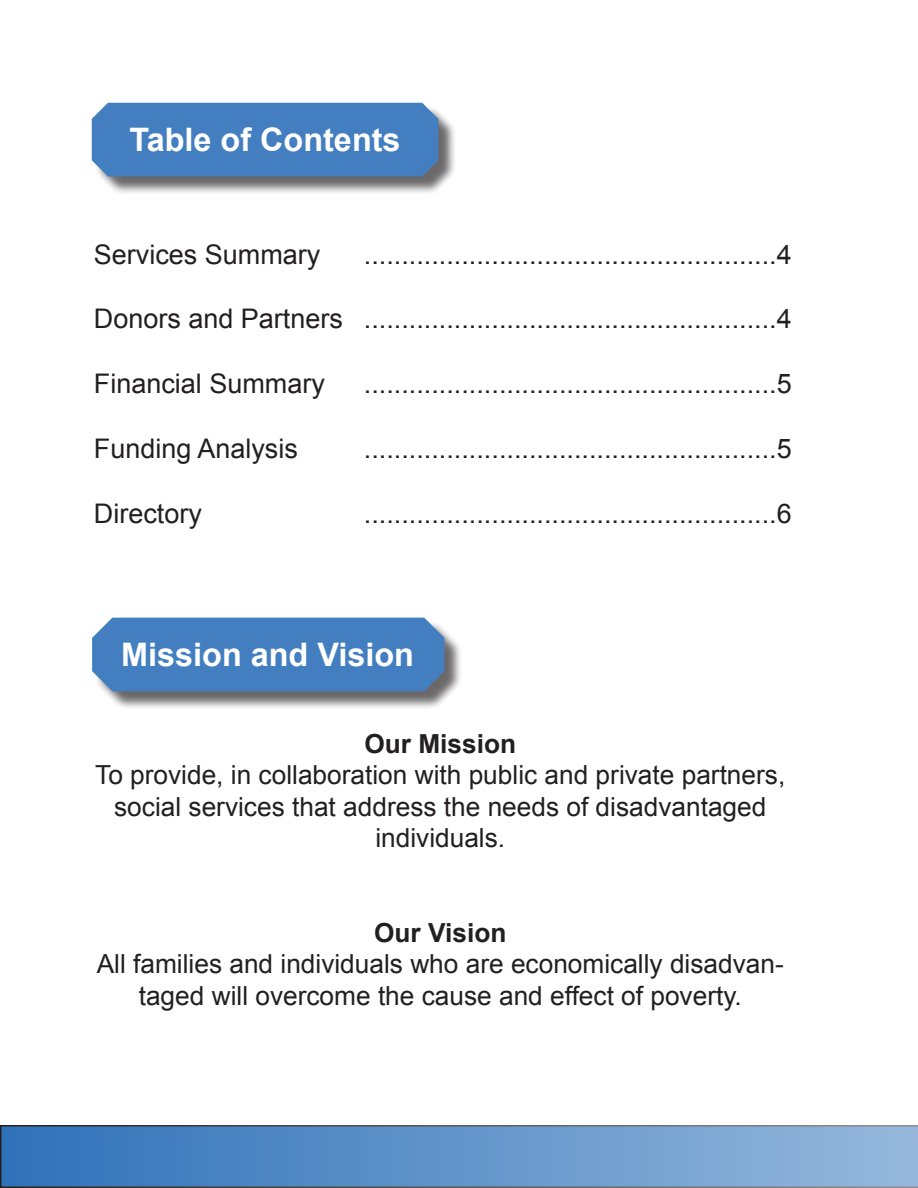
<style>
.page{position:relative;width:918px;height:1188px;background:#fff}
.page>*{position:absolute;margin:0;border:0;box-sizing:border-box;transform-origin:0 0}
.t1{font:700 32.4px "Arial";color:#fff}
._01_Heading{font:27px "Arial";color:#231f20}
._01_Heading-2{font:26.25px/31.5px "Arial";color:#231f20;text-align:center}
._01_Heading-3{font:700 26.25px "Arial";color:#231f20}
</style>
<div class="page">
<svg style="left:0;top:1125px;width:918px;height:63px;background:#6291c4"></svg>
<div style="left:94px;top:620px;width:369px;height:90px;background:#231f20;opacity:.75"></div>
<div style="left:92px;top:618px;width:352px;height:73px;background:#437fc0"></div>
<div style="left:94px;top:105px;width:363px;height:90px;background:#231f20;opacity:.75"></div>
<div style="left:92px;top:103px;width:346px;height:73px;background:#437fc0"></div>
<p class="t1" style="left:129px;top:118px;width:273px">Table of Contents</p>
<p class="_01_Heading" style="left:94px;top:236px;width:228px">Services Summary</p>
<p class="_01_Heading" style="left:364px;top:236px;width:429px">.......................................................4</p>
<p class="_01_Heading" style="left:94px;top:301px;width:699px">Donors and Partners .......................................................4</p>
<p class="_01_Heading" style="left:94px;top:366px;width:233px">Financial Summary</p>
<p class="_01_Heading" style="left:364px;top:366px;width:429px">.......................................................5</p>
<p class="_01_Heading" style="left:94px;top:431px;width:206px">Funding Analysis</p>
<p class="_01_Heading" style="left:364px;top:431px;width:429px">.......................................................5</p>
<p class="_01_Heading" style="left:94px;top:496px;width:109px">Directory</p>
<p class="_01_Heading" style="left:364px;top:496px;width:429px">.......................................................6</p>
<p class="t1" style="left:121px;top:633px;width:294px">Mission and Vision</p>
<p class="_01_Heading-3" style="left:364px;top:726px;width:153px">Our Mission</p>
<p class="_01_Heading-2" style="left:95px;top:760px;width:692px">To provide, in collaboration with public and private partners, social services that address the needs of disadvantaged individuals.</p>
<p class="_01_Heading-3" style="left:374px;top:915px;width:134px">Our Vision</p>
<p class="_01_Heading-2" style="left:97px;top:949px;width:689px">All families and individuals who are economically disadvan&shy;taged will overcome the cause and effect of poverty.</p>
</div>
